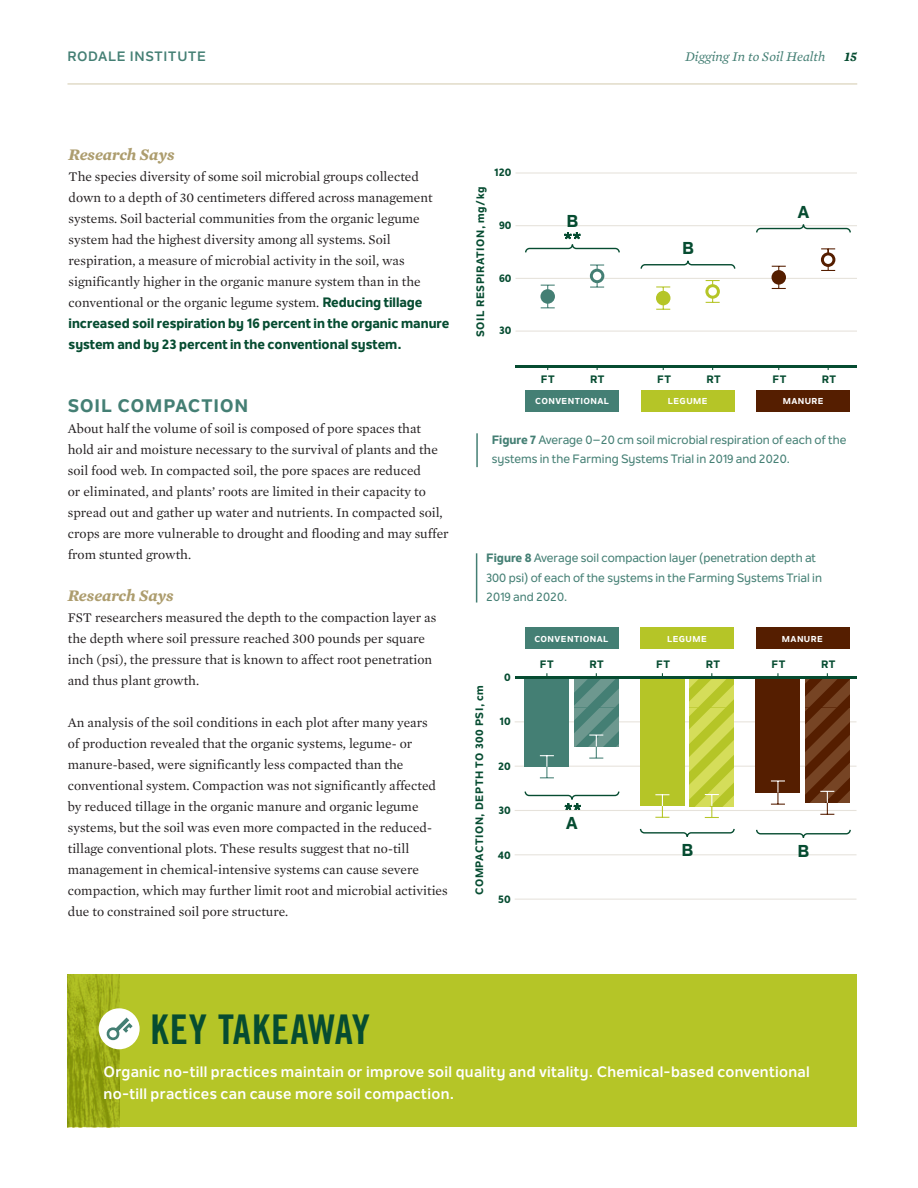
<style>
.page{position:relative;width:918px;height:1188px;background:#fff}
.page>*{position:absolute;margin:0;border:0;box-sizing:border-box;transform-origin:0 0}
.Key_Takeaway_Title{font:40.95px "Trade Gothic LT Pro Bd Cn 20";letter-spacing:.025em;color:#064c31}
.Body_Copy{font:800 18px "Nolan Next";letter-spacing:.04em;color:#447f74}
.t1{font:800 17.1px "Nolan Next";color:#064c31}
.Paragraph_Italic_Sub{font:italic 700 16.5px "Mercury Text G1";letter-spacing:-.005em;color:#ad9d6e}
.Key_Takeaway_Body{font:700 15px/21.9px "Nolan Next";letter-spacing:.02em;color:#fff}
.Body_Copy-2{font:13.5px/21px "Mercury Text G1";color:#231f20}
.Paragraph_Italic_Sub-2{font:13.5px/21px "Mercury Text G1";color:#231f20}
.t2{font:italic 13.5px "Mercury Text G2";color:#447f74}
.t3{font:700 13.5px "Nolan Next";letter-spacing:.05em;color:#447f74}
.t4{font:italic 700 13.5px "Mercury Text G2";color:#064c31}
.t5{font:500 12px/19.5px "Nolan Next";color:#447f74}
.t6{font:800 10.65px "Nolan Next";letter-spacing:.04em;color:#064c31}
.t7{font:800 8.55px "Nolan Next";letter-spacing:.05em;color:#fff}
.s1{font-family:"Nolan Next";font-weight:800;color:#064c31}
.s2{font-weight:800}
</style>
<div class="page">
<hr style="left:476px;top:433px;width:2px;height:34px;background:#447f74">
<hr style="left:476px;top:553px;width:1px;height:50px;background:#447f74">
<div style="left:68px;top:975px;width:789px;height:152px;background:#b5c527"></div>
<img style="left:68px;top:975px;width:51px;height:152px">
<div style="left:99px;top:1008px;width:41px;height:41px;background:#fff;border-radius:50%"></div>
<svg style="left:106px;top:1018px;width:27px;height:23px"></svg>
<hr style="left:515px;top:225px;width:342px;height:1px;background:#e6e2db">
<hr style="left:515px;top:172px;width:342px;height:2px;background:#e6e2db">
<hr style="left:515px;top:278px;width:342px;height:1px;background:#e6e2db">
<hr style="left:515px;top:331px;width:342px;height:1px;background:#e6e2db">
<div style="left:526px;top:390px;width:93px;height:22px;background:#447f74"></div>
<svg style="left:640px;top:260px;width:96px;height:9px"></svg>
<div style="left:641px;top:390px;width:94px;height:22px;background:#b5c527"></div>
<div style="left:757px;top:390px;width:93px;height:22px;background:#551e00"></div>
<hr style="left:515px;top:365px;width:342px;height:2px;background:#064c31">
<svg style="left:756px;top:224px;width:95px;height:9px"></svg>
<svg style="left:540px;top:285px;width:15px;height:23px"></svg>
<svg style="left:590px;top:264px;width:14px;height:24px"></svg>
<svg style="left:656px;top:286px;width:14px;height:24px"></svg>
<svg style="left:705px;top:280px;width:15px;height:23px"></svg>
<svg style="left:772px;top:266px;width:14px;height:23px"></svg>
<svg style="left:821px;top:248px;width:14px;height:23px"></svg>
<svg style="left:525px;top:232px;width:95px;height:21px"></svg>
<hr style="left:515px;top:766px;width:342px;height:1px;background:#e6e2db">
<hr style="left:515px;top:721px;width:342px;height:1px;background:#e6e2db">
<hr style="left:515px;top:810px;width:342px;height:1px;background:#e6e2db">
<hr style="left:515px;top:854px;width:342px;height:1px;background:#e6e2db">
<hr style="left:515px;top:899px;width:342px;height:1px;background:#e6e2db">
<div style="left:525px;top:627px;width:93px;height:22px;background:#447f74"></div>
<div style="left:525px;top:678px;width:44px;height:89px;background:#447f74"></div>
<svg style="left:574px;top:678px;width:44px;height:69px"></svg>
<svg style="left:589px;top:735px;width:14px;height:24px"></svg>
<div style="left:756px;top:678px;width:44px;height:115px;background:#551e00"></div>
<svg style="left:805px;top:678px;width:44px;height:125px"></svg>
<svg style="left:540px;top:755px;width:14px;height:23px"></svg>
<svg style="left:524px;top:791px;width:96px;height:19px"></svg>
<div style="left:640px;top:678px;width:44px;height:128px;background:#b5c527"></div>
<svg style="left:690px;top:678px;width:44px;height:128px"></svg>
<svg style="left:705px;top:794px;width:14px;height:24px"></svg>
<svg style="left:655px;top:794px;width:14px;height:24px"></svg>
<svg style="left:639px;top:828px;width:96px;height:9px"></svg>
<div style="left:640px;top:627px;width:94px;height:22px;background:#b5c527"></div>
<div style="left:756px;top:627px;width:93px;height:22px;background:#551e00"></div>
<hr style="left:515px;top:676px;width:342px;height:2px;background:#064c31">
<svg style="left:820px;top:791px;width:14px;height:24px"></svg>
<svg style="left:771px;top:780px;width:14px;height:25px"></svg>
<svg style="left:756px;top:829px;width:95px;height:9px"></svg>
<hr style="left:68px;top:84px;width:789px;height:1px;background:#d2c9ac">
<p class="t3" style="left:68px;top:48px;width:140px">RODALE INSTITUTE</p>
<p class="t2" style="left:685px;top:49px;width:142px">Digging In to Soil Health</p>
<p class="t4" style="left:845px;top:48px;width:14px">15</p>
<p class="Paragraph_Italic_Sub" style="left:69px;top:145px;width:107px">Research Says</p>
<p class="Paragraph_Italic_Sub-2" style="left:69px;top:166px;width:382px">The species diversity of some soil microbial groups collected down to a depth of 30 centimeters differed across management systems. Soil bacterial communities from the organic legume system had the highest diversity among all systems. Soil respiration, a measure of microbial activity in the soil, was significantly higher in the organic manure system than in the conventional or the organic legume system. <span class="s1">Reducing tillage increased soil respiration by 16 percent in the organic manure system and by 23 percent in the conventional system.</span></p>
<p class="Body_Copy" style="left:68px;top:395px;width:182px">SOIL COMPACTION</p>
<p class="Body_Copy-2" style="left:68px;top:418px;width:382px">About half the volume of soil is composed of pore spaces that hold air and moisture necessary to the survival of plants and the soil food web. In compacted soil, the pore spaces are reduced<br>or eliminated, and plants’ roots are limited in their capacity to spread out and gather up water and nutrients. In compacted soil, crops are more vulnerable to drought and flooding and may suffer from stunted growth.</p>
<p class="Paragraph_Italic_Sub" style="left:68px;top:586px;width:107px">Research Says</p>
<p class="Paragraph_Italic_Sub-2" style="left:68px;top:607px;width:370px">FST researchers measured the depth to the compaction layer as the depth where soil pressure reached 300 pounds per square inch (psi), the pressure that is known to affect root penetration and thus plant growth.</p>
<p class="Body_Copy-2" style="left:68px;top:712px;width:381px">An analysis of the soil conditions in each plot after many years<br>of production revealed that the organic systems, legume- or manure-based, were significantly less compacted than the conventional system. Compaction was not significantly affected by reduced tillage in the organic manure and organic legume systems, but the soil was even more compacted in the reduced&shy;tillage conventional plots. These results suggest that no-till management in chemical-intensive systems can cause severe compaction, which may further limit root and microbial activities due to constrained soil pore structure.</p>
<p class="t6" style="left:494px;top:166px;width:19px">120</p>
<p class="t6" style="left:474px;top:337px;width:151px;rotate:-90deg">SOIL RESPIRATION, mg/kg</p>
<p class="t6" style="left:499px;top:219px;width:14px">90</p>
<p class="t6" style="left:499px;top:271px;width:14px">60</p>
<p class="t6" style="left:499px;top:324px;width:14px">30</p>
<p class="t1" style="left:567px;top:210px;width:13px">B</p>
<p class="t1" style="left:682px;top:237px;width:13px">B</p>
<p class="t1" style="left:797px;top:202px;width:14px">A</p>
<p class="t6" style="left:541px;top:373px;width:15px">FT</p>
<p class="t6" style="left:590px;top:373px;width:16px">RT</p>
<p class="t6" style="left:657px;top:373px;width:15px">FT</p>
<p class="t6" style="left:707px;top:373px;width:16px">RT</p>
<p class="t6" style="left:772px;top:373px;width:15px">FT</p>
<p class="t6" style="left:822px;top:373px;width:16px">RT</p>
<p class="t7" style="left:535px;top:396px;width:76px">CONVENTIONAL</p>
<p class="t7" style="left:668px;top:396px;width:41px">LEGUME</p>
<p class="t7" style="left:783px;top:396px;width:42px">MANURE</p>
<p class="t5" style="left:492px;top:430px;width:356px"><span class="s2">Figure 7</span> Average 0–20 cm soil microbial respiration of each of the systems in the Farming Systems Trial in 2019 and 2020.</p>
<p class="t5" style="left:486px;top:548px;width:337px"><span class="s2">Figure 8</span> Average soil compaction layer (penetration depth at<br>300 psi) of each of the systems in the Farming Systems Trial in<br>2019 and 2020.</p>
<p class="t7" style="left:534px;top:634px;width:76px">CONVENTIONAL</p>
<p class="t7" style="left:667px;top:634px;width:41px">LEGUME</p>
<p class="t7" style="left:782px;top:634px;width:42px">MANURE</p>
<p class="t6" style="left:473px;top:895px;width:211px;rotate:-90deg">COMPACTION, DEPTH TO 300 PSI, cm</p>
<p class="t6" style="left:504px;top:671px;width:8px">0</p>
<p class="t6" style="left:499px;top:715px;width:13px">10</p>
<p class="t6" style="left:498px;top:759px;width:14px">20</p>
<p class="t6" style="left:498px;top:804px;width:14px">30</p>
<p class="t6" style="left:498px;top:849px;width:14px">40</p>
<p class="t6" style="left:498px;top:892px;width:14px">50</p>
<p class="t6" style="left:540px;top:658px;width:15px">FT</p>
<p class="t6" style="left:589px;top:658px;width:16px">RT</p>
<p class="t6" style="left:656px;top:658px;width:15px">FT</p>
<p class="t6" style="left:706px;top:658px;width:16px">RT</p>
<p class="t6" style="left:772px;top:658px;width:15px">FT</p>
<p class="t6" style="left:821px;top:658px;width:16px">RT</p>
<p class="t1" style="left:566px;top:812px;width:14px">A</p>
<p class="t1" style="left:681px;top:840px;width:13px">B</p>
<p class="t1" style="left:798px;top:841px;width:13px">B</p>
<p class="Key_Takeaway_Title" style="left:151px;top:1004px;width:221px">KEY TAKEAWAY</p>
<p class="Key_Takeaway_Body" style="left:104px;top:1061px;width:708px">Organic no-till practices maintain or improve soil quality and vitality. Chemical-based conventional no-till practices can cause more soil compaction.</p>
</div>
